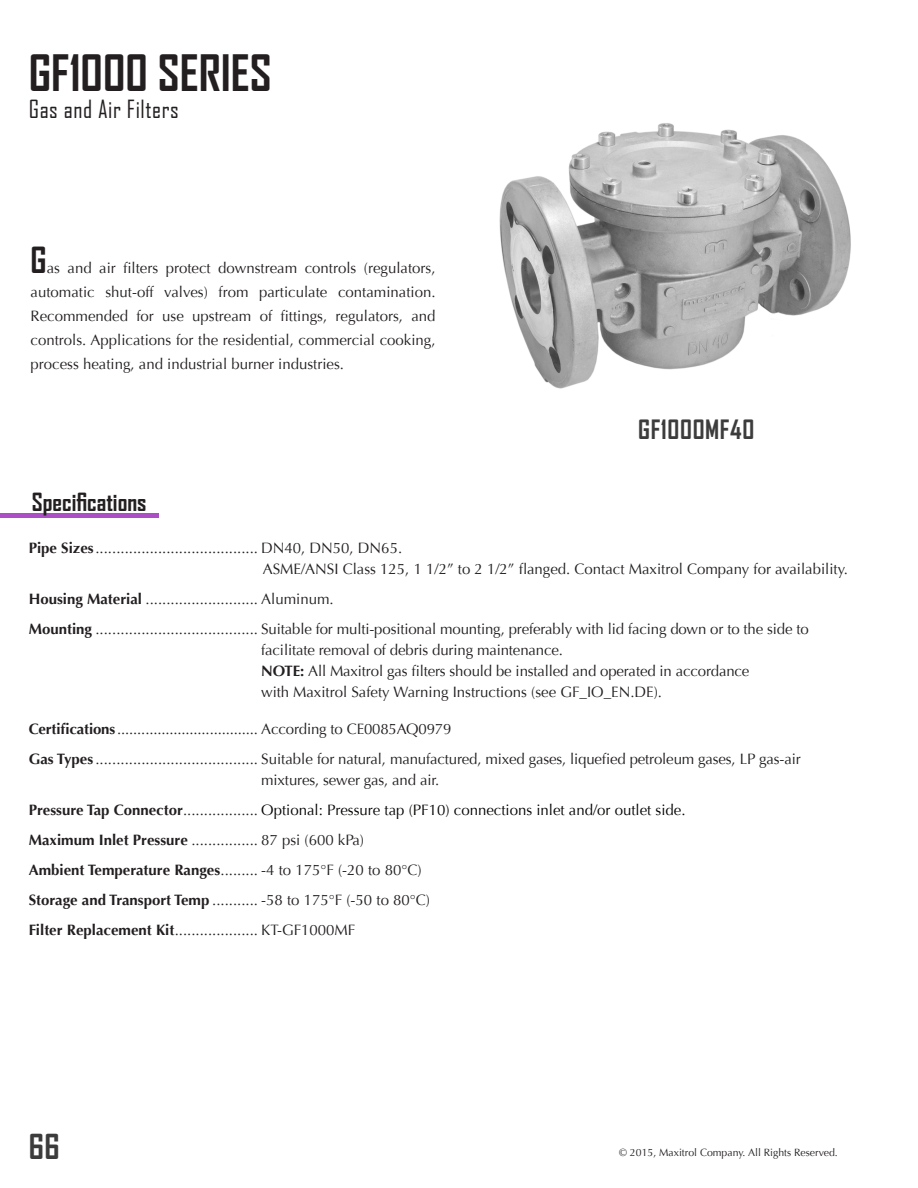
<style>
.page{position:relative;width:918px;height:1188px;background:#fff}
.page>*{position:absolute;margin:0;border:0;box-sizing:border-box;transform-origin:0 0}
.t1{font:700 48px "Agency FB";color:#231f20}
.t2{font:700 34.5px "Agency FB";color:#231f20}
.t3{font:700 33px "Agency FB";color:#3c3c3d}
.t4{font:700 25.5px "Agency FB";letter-spacing:.025em;color:#3c3c3d}
.t5{font:24px "Agency FB";letter-spacing:.025em;color:#231f20}
.t6{font:700 24px "Agency FB";color:#231f20}
.t7{font:15px/24px "Optima";letter-spacing:-.01em;color:#231f20}
.t8{font:15px "Optima";color:#040503}
.t9{font:10.5px "Optima";color:#231f20}
.s1{font-weight:700}
.s2{font-weight:700;color:#231f20}
.s3{color:#231f20}
</style>
<div class="page">
<img style="left:499px;top:123px;width:352px;height:266px">
<div style="left:0;top:513px;width:158px;height:5px;background:#ac4fc6"></div>
<p class="t1" style="left:29px;top:43px;width:245px">GF1000 SERIES</p>
<p class="t5" style="left:29px;top:94px;width:152px">Gas and Air Filters</p>
<p class="t2" style="left:31px;top:239px;width:18px">G</p>
<p class="t7" style="left:31px;top:256px;width:407px;text-align:justify;text-indent:16px">as and air filters protect downstream controls (regulators, automatic shut-off valves) from particulate contamination.<br>Recommended for use upstream of fittings, regulators, and controls. Applications for the residential, commercial cooking, process heating, and industrial burner industries.</p>
<p class="t6" style="left:32px;top:487px;width:116px">Specifications</p>
<p class="t4" style="left:638px;top:414px;width:118px">GF1000MF40</p>
<p class="t7" style="left:29px;top:536px;width:375px"><span class="s1">Pipe Sizes</span>....................................... DN40, DN50, DN65.</p>
<p class="t7" style="left:263px;top:557px;width:587px">ASME/ANSI Class 125, 1 1/2” to 2 1/2” flanged. Contact Maxitrol Company for availability.</p>
<p class="t7" style="left:29px;top:587px;width:307px"><span class="s1">Housing Material</span> ........................... Aluminum.</p>
<p class="t7" style="left:261px;top:618px;width:549px;line-height:21px;text-indent:-233px"><span class="s1">Mounting</span> ....................................... Suitable for multi-positional mounting, preferably with lid facing down or to the side to facilitate removal of debris during maintenance.</p>
<p class="t7" style="left:261px;top:660px;width:490px;line-height:21px"><span class="s1">NOTE:</span> All Maxitrol gas filters should be installed and operated in accordance with Maxitrol Safety Warning Instructions (see GF_IO_EN.DE).</p>
<p class="t7" style="left:29px;top:717px;width:424px"><span class="s1">Certifications</span>................................... According to CE0085AQ0979</p>
<p class="t7" style="left:29px;top:747px;width:774px"><span class="s1">Gas Types</span> ....................................... Suitable for natural, manufactured, mixed gases, liquefied petroleum gases, LP gas-air</p>
<p class="t7" style="left:261px;top:768px;width:180px">mixtures, sewer gas, and air.</p>
<p class="t8" style="left:29px;top:801px;width:658px"><span class="s2">Pressure Tap Connector</span><span class="s3">..................</span> Optional: Pressure tap (PF10) connections inlet and/or outlet side.</p>
<p class="t7" style="left:29px;top:828px;width:337px"><span class="s1">Maximum Inlet Pressure</span> ................ 87 psi (600 kPa)</p>
<p class="t7" style="left:29px;top:858px;width:394px"><span class="s1">Ambient Temperature Ranges</span>......... -4 to 175°F (-20 to 80°C)</p>
<p class="t7" style="left:29px;top:888px;width:403px"><span class="s1">Storage and Transport Temp</span> ........... -58 to 175°F (-50 to 80°C)</p>
<p class="t7" style="left:29px;top:918px;width:328px"><span class="s1">Filter Replacement Kit</span>.................... KT-GF1000MF</p>
<h3 class="t3" style="left:29px;top:1126px;width:32px">66</h3>
<p class="t9" style="left:619px;top:1146px;width:220px">© 2015, Maxitrol Company. All Rights Reserved.</p>
</div>
